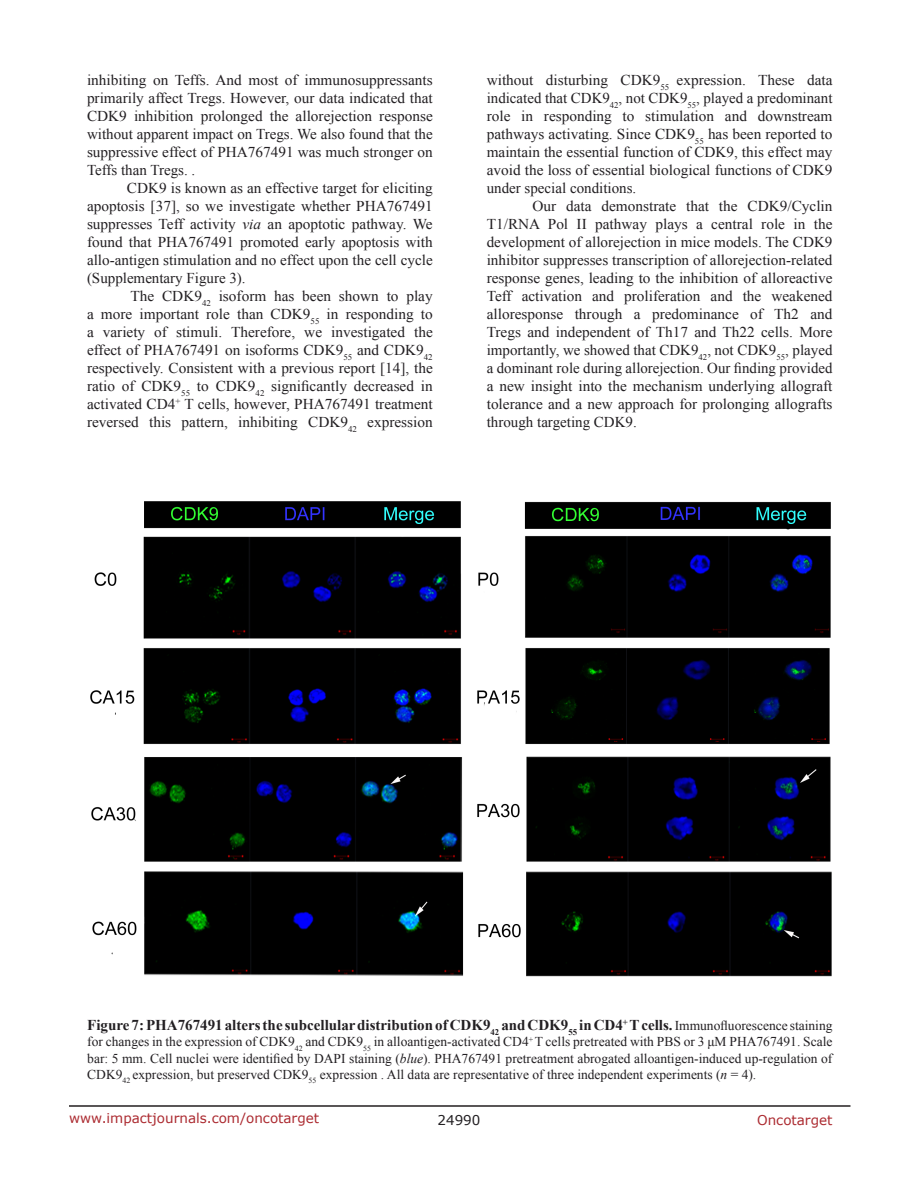
<style>
.page{position:relative;width:918px;height:1188px;background:#fff}
.page>*{position:absolute;margin:0;border:0;box-sizing:border-box;transform-origin:0 0}
.BodyText{font:15px/18px "Times New Roman";color:#221f22;text-align:justify}
.FigureText{font:700 15px "Times New Roman";color:#221f22}
.FigureText-2{font:13.5px/16.2px "Times New Roman";color:#221f22;text-align:justify}
.t1{font:13.5px "Verdana";color:#ac2b31}
.t2{font:13.5px "Verdana";color:#221f22}
.s1{font-style:italic}
.s2{font-weight:400;font-size:13.5px}
</style>
<div class="page">
<hr style="left:69px;top:1105px;width:781px;height:2px;background:#231f20">
<img style="left:90px;top:501px;width:742px;height:476px">
<p class="BodyText" style="left:87px;top:71px;width:347px">inhibiting on Teffs. And most of immunosuppressants primarily affect Tregs. However, our data indicated that CDK9 inhibition prolonged the allorejection response without apparent impact on Tregs. We also found that the suppressive effect of PHA767491 was much stronger on Teffs than Tregs. .</p>
<p class="BodyText" style="left:87px;top:179px;width:347px;text-indent:40px">CDK9 is known as an effective target for eliciting apoptosis [37], so we investigate whether PHA767491 suppresses Teff activity <span class="s1">via</span> an apoptotic pathway. We found that PHA767491 promoted early apoptosis with allo-antigen stimulation and no effect upon the cell cycle (Supplementary Figure 3).</p>
<p class="BodyText" style="left:87px;top:287px;width:347px;text-indent:44px">The CDK9<sub>42</sub> isoform has been shown to play a more important role than CDK9<sub>55</sub> in responding to a variety of stimuli. Therefore, we investigated the effect of PHA767491 on isoforms CDK9<sub>55</sub> and CDK9<sub>42 </sub>respectively. Consistent with a previous report [14], the ratio of CDK9<sub>55</sub> to CDK9<sub>42</sub> significantly decreased in activated CD4<sup>+</sup> T cells, however, PHA767491 treatment reversed this pattern, inhibiting CDK9<sub>42</sub> expression</p>
<p class="BodyText" style="left:487px;top:71px;width:347px">without disturbing CDK9<sub>55</sub> expression. These data indicated that CDK9<sub>42</sub>, not CDK9<sub>55</sub>, played a predominant role in responding to stimulation and downstream pathways activating. Since CDK9<sub>55</sub> has been reported to maintain the essential function of CDK9, this effect may avoid the loss of essential biological functions of CDK9 under special conditions.</p>
<p class="BodyText" style="left:487px;top:197px;width:347px;text-indent:46px">Our data demonstrate that the CDK9/Cyclin T1/RNA Pol II pathway plays a central role in the development of allorejection in mice models. The CDK9 inhibitor suppresses transcription of allorejection-related response genes, leading to the inhibition of alloreactive Teff activation and proliferation and the weakened alloresponse through a predominance of Th2 and Tregs and independent of Th17 and Th22 cells. More importantly, we showed that CDK9<sub>42</sub>, not CDK9<sub>55</sub>, played a dominant role during allorejection. Our finding provided a new insight into the mechanism underlying allograft tolerance and a new approach for prolonging allografts through targeting CDK9.</p>
<p class="FigureText" style="left:87px;top:1015px;width:747px">Figure 7: PHA767491 alters the subcellular distribution of CDK9<sub>42</sub> and CDK9<sub>55</sub> in CD4<sup>+</sup> T cells. <span class="s2">Immunofluorescence staining</span></p>
<p class="FigureText-2" style="left:87px;top:1034px;width:747px">for changes in the expression of CDK9<sub>42</sub> and CDK9<sub>55</sub> in alloantigen-activated CD4<sup>+</sup> T cells pretreated with PBS or 3 μM PHA767491. Scale bar: 5 mm. Cell nuclei were identified by DAPI staining (<span class="s1">blue</span>). PHA767491 pretreatment abrogated alloantigen-induced up-regulation of CDK9<sub>42</sub> expression, but preserved CDK9<sub>55</sub> expression . All data are representative of three independent experiments (<span class="s1">n</span> = 4).</p>
<p class="t1" style="left:69px;top:1109px;width:252px">www.impactjournals.com/oncotarget</p>
<p class="t2" style="left:438px;top:1111px;width:44px">24990</p>
<p class="t1" style="left:757px;top:1111px;width:77px">Oncotarget</p>
</div>
